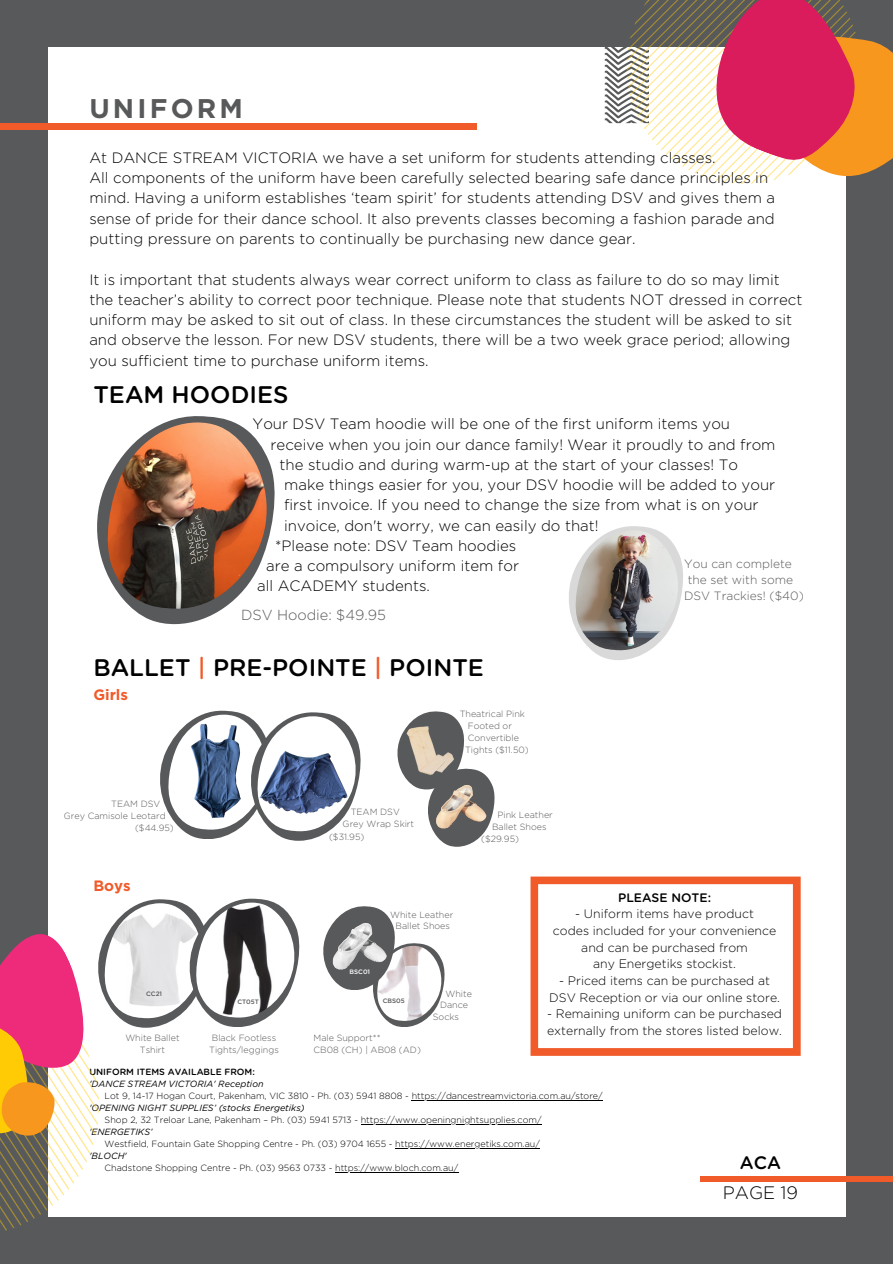
<style>
.page{position:relative;width:893px;height:1264px;background:#fff}
.page>*{position:absolute;margin:0;border:0;box-sizing:border-box;transform-origin:0 0}
.t1{font:700 27px "Gotham";letter-spacing:.12em;color:#58595b}
.t2{font:500 24px "Gotham Rounded";color:#000}
.t3{font:300 18px "Gotham";color:#000}
.t4{font:500 18px "Gotham Rounded";color:#000}
.t5{font:300 15px/20.2px "Gotham";color:#000}
.t6{font:700 15px "Gotham";color:#f15a29}
.t7{font:300 14.55px "Gotham";color:#58595b}
.t8{font:300 12.3px/16.6px "Gotham";color:#000}
.t9{font:500 12.3px "Gotham Rounded";color:#000}
.t10{font:300 12px "Gotham";color:#58595b}
.t11{font:300 9px "Gotham";color:#000}
.t12{font:300 9px/11.9px "Gotham";color:#58595b}
.t13{font:italic 9px "Gotham";color:#000}
.t14{font:500 9px "Gotham Rounded";color:#000}
.t15{font:500 6.3px "Gotham Rounded";color:#58595b}
.t16{font:500 6.3px "Gotham Rounded";color:#fff}
.s1{color:#f15a29}
</style>
<div class="page">
<div style="left:0;top:0;width:892px;height:1263px;background:#58595b"></div>
<div style="left:48px;top:47px;width:797px;height:1169px;background:#fff"></div>
<svg style="left:323px;top:906px;width:122px;height:121px"></svg>
<img style="left:325px;top:908px;width:69px;height:75px">
<svg style="left:604px;top:0;width:288px;height:201px"></svg>
<div style="left:0;top:124px;width:476px;height:6px;background:#f15a29"></div>
<hr style="left:411px;top:1099px;width:191px;height:1px;background:#000">
<hr style="left:361px;top:1123px;width:180px;height:1px;background:#000">
<hr style="left:395px;top:1147px;width:145px;height:1px;background:#000">
<hr style="left:335px;top:1171px;width:123px;height:1px;background:#000">
<hr style="left:700px;top:1176px;width:192px;height:4px;background:#f15a29">
<svg style="left:97px;top:416px;width:178px;height:208px"></svg>
<img style="left:102px;top:422px;width:171px;height:186px">
<svg style="left:569px;top:526px;width:114px;height:134px"></svg>
<img style="left:572px;top:530px;width:110px;height:123px">
<svg style="left:0;top:898px;width:303px;height:333px"></svg>
<svg style="left:530px;top:876px;width:270px;height:179px"></svg>
<svg style="left:160px;top:710px;width:201px;height:130px"></svg>
<img style="left:255px;top:716px;width:105px;height:118px">
<svg style="left:397px;top:711px;width:98px;height:135px"></svg>
<img style="left:430px;top:771px;width:64px;height:70px">
<p class="t1" style="left:89px;top:93px;width:155px">UNIFORM</p>
<p class="t5" style="left:89px;top:148px;width:627px">At DANCE STREAM VICTORIA we have a set uniform for students attending classes.</p>
<p class="t5" style="left:89px;top:169px;width:687px">All components of the uniform have been carefully selected bearing safe dance principles in mind. Having a uniform establishes ‘team spirit’ for students attending DSV and gives them a sense of pride for their dance school. It also prevents classes becoming a fashion parade and putting pressure on parents to continually be purchasing new dance gear.</p>
<p class="t5" style="left:89px;top:270px;width:714px">It is important that students always wear correct uniform to class as failure to do so may limit the teacher’s ability to correct poor technique. Please note that students NOT dressed in correct uniform may be asked to sit out of class. In these circumstances the student will be asked to sit and observe the lesson. For new DSV students, there will be a two week grace period; allowing you sufficient time to purchase uniform items.</p>
<p class="t2" style="left:93px;top:384px;width:197px">TEAM HOODIES</p>
<p class="t5" style="left:252px;top:414px;width:479px">Your DSV Team hoodie will be one of the first uniform items you</p>
<p class="t5" style="left:270px;top:435px;width:506px">receive when you join our dance family! Wear it proudly to and from</p>
<p class="t5" style="left:279px;top:455px;width:460px">the studio and during warm-up at the start of your classes! To</p>
<p class="t5" style="left:284px;top:475px;width:492px">make things easier for you, your DSV hoodie will be added to your</p>
<p class="t5" style="left:284px;top:495px;width:476px">first invoice. If you need to change the size from what is on your</p>
<p class="t5" style="left:284px;top:516px;width:316px">invoice, don't worry, we can easily do that!</p>
<p class="t5" style="left:275px;top:536px;width:243px">*Please note: DSV Team hoodies</p>
<p class="t5" style="left:266px;top:556px;width:254px">are a compulsory uniform item for</p>
<p class="t5" style="left:257px;top:576px;width:174px">all ACADEMY students.</p>
<p class="t10" style="left:684px;top:558px;width:109px">You can complete</p>
<p class="t10" style="left:687px;top:574px;width:107px">the set with some</p>
<p class="t10" style="left:684px;top:590px;width:121px">DSV Trackies! ($40)</p>
<p class="t7" style="left:241px;top:608px;width:146px">DSV Hoodie: $49.95</p>
<p class="t2" style="left:93px;top:656px;width:392px">BALLET <span class="s1">|</span> PRE-POINTE <span class="s1">|</span> POINTE</p>
<p class="t6" style="left:93px;top:686px;width:36px">Girls</p>
<p class="t12" style="left:111px;top:798px;width:51px">TEAM DSV</p>
<p class="t12" style="left:64px;top:810px;width:103px">Grey Camisole Leotard</p>
<p class="t12" style="left:135px;top:822px;width:40px">($44.95)</p>
<p class="t6" style="left:93px;top:876px;width:39px">Boys</p>
<p class="t15" style="left:146px;top:990px;width:17px">CC21</p>
<p class="t12" style="left:125px;top:1032px;width:56px">White Ballet</p>
<p class="t12" style="left:140px;top:1044px;width:27px">Tshirt</p>
<p class="t15" style="left:237px;top:998px;width:23px">CT05T</p>
<p class="t12" style="left:209px;top:1032px;width:71px">Black Footless<br>Tights/leggings</p>
<p class="t12" style="left:351px;top:806px;width:51px">TEAM DSV</p>
<p class="t12" style="left:342px;top:818px;width:73px">Grey Wrap Skirt</p>
<p class="t12" style="left:329px;top:830px;width:37px">($31.95)</p>
<p class="t12" style="left:459px;top:708px;width:67px">Theatrical Pink</p>
<p class="t12" style="left:467px;top:720px;width:46px">Footed or</p>
<p class="t12" style="left:467px;top:732px;width:53px">Convertible</p>
<p class="t12" style="left:465px;top:744px;width:65px">Tights ($11.50)</p>
<p class="t12" style="left:497px;top:809px;width:57px">Pink Leather</p>
<p class="t12" style="left:481px;top:821px;width:67px;text-indent:11px">Ballet Shoes ($29.95)</p>
<p class="t12" style="left:390px;top:909px;width:65px">White Leather</p>
<p class="t12" style="left:395px;top:920px;width:56px">Ballet Shoes</p>
<p class="t16" style="left:349px;top:969px;width:22px">BSC01</p>
<p class="t15" style="left:383px;top:997px;width:23px">CBS05</p>
<p class="t12" style="left:445px;top:987px;width:28px">White</p>
<p class="t12" style="left:440px;top:999px;width:30px">Dance</p>
<p class="t12" style="left:433px;top:1011px;width:28px">Socks</p>
<p class="t12" style="left:313px;top:1031px;width:68px">Male Support**</p>
<p class="t12" style="left:313px;top:1044px;width:109px">CB08 (CH) | AB08 (AD)</p>
<p class="t9" style="left:618px;top:891px;width:94px">PLEASE NOTE:</p>
<p class="t8" style="left:575px;top:906px;width:180px">- Uniform items have product</p>
<p class="t8" style="left:553px;top:923px;width:225px">codes included for your convenience</p>
<p class="t8" style="left:581px;top:939px;width:168px">and can be purchased from</p>
<p class="t8" style="left:593px;top:956px;width:144px">any Energetiks stockist.</p>
<p class="t8" style="left:559px;top:972px;width:212px">- Priced items can be purchased at</p>
<p class="t8" style="left:549px;top:989px;width:232px">DSV Reception or via our online store.</p>
<p class="t8" style="left:547px;top:1006px;width:236px">- Remaining uniform can be purchased externally from the stores listed below.</p>
<p class="t14" style="left:89px;top:1067px;width:167px">UNIFORM ITEMS AVAILABLE FROM:</p>
<p class="t13" style="left:89px;top:1079px;width:176px">'DANCE STREAM VICTORIA' Reception</p>
<p class="t11" style="left:105px;top:1091px;width:499px">Lot 9, 14-17 Hogan Court, Pakenham, VIC 3810 - Ph. (03) 5941 8808 - https://dancestreamvictoria.com.au/store/</p>
<p class="t13" style="left:89px;top:1103px;width:217px">'OPENING NIGHT SUPPLIES’ (stocks Energetiks)</p>
<p class="t11" style="left:105px;top:1115px;width:438px">Shop 2, 32 Treloar Lane, Pakenham – Ph. (03) 5941 5713 - https://www.openingnightsupplies.com/</p>
<p class="t13" style="left:89px;top:1127px;width:65px">'ENERGETIKS’</p>
<p class="t11" style="left:105px;top:1139px;width:436px">Westfield, Fountain Gate Shopping Centre - Ph. (03) 9704 1655 - https://www.energetiks.com.au/</p>
<p class="t13" style="left:89px;top:1151px;width:39px">'BLOCH'</p>
<p class="t11" style="left:105px;top:1163px;width:355px">Chadstone Shopping Centre - Ph. (03) 9563 0733 - https://www.bloch.com.au/</p>
<p class="t4" style="left:739px;top:1154px;width:43px">ACA</p>
<p class="t3" style="left:722px;top:1184px;width:77px">PAGE 19</p>
</div>
